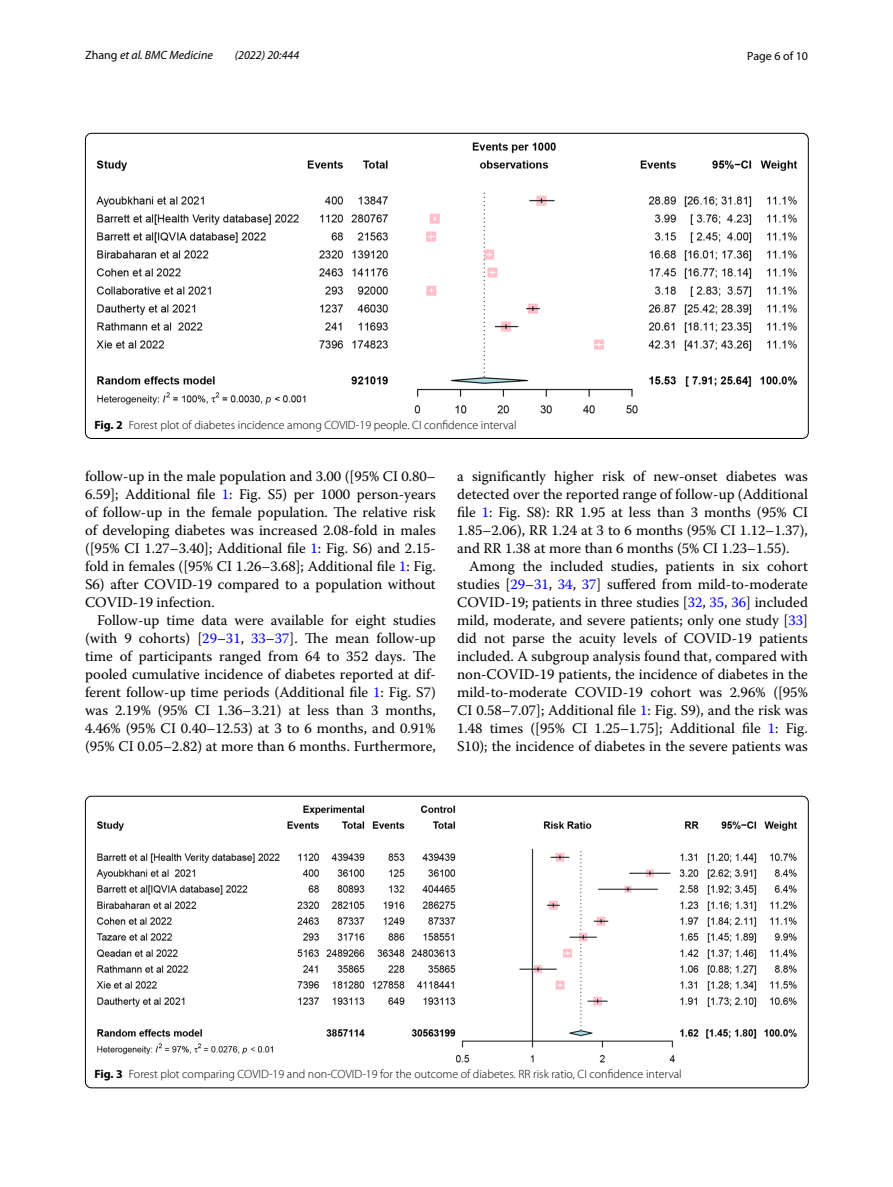
<style>
.page{position:relative;width:893px;height:1187px;background:#fff}
.page>*{position:absolute;margin:0;border:0;box-sizing:border-box;transform-origin:0 0}
.t1{font:14.7px/18px "Warnock Pro";color:#000;text-align:justify}
.t2{font:300 12px "Myriad Pro";color:#000}
.t3{font:italic 12px "Myriad Pro";color:#000}
.t4{font:12px "Myriad Pro";color:#000}
.s1{font-style:normal}
.s2{font-weight:700}
.s3{color:#00f}
</style>
<div class="page">
<img style="left:97px;top:142px;width:700px;height:271px">
<img style="left:97px;top:805px;width:700px;height:257px">
<p class="t3" style="left:85px;top:48px;width:129px"><span class="s1">Zhang</span> et al. BMC Medicine</p>
<p class="t3" style="left:235px;top:48px;width:66px">(2022) 20:444</p>
<p class="t4" style="left:747px;top:48px;width:62px">Page 6 of 10</p>
<p class="t2" style="left:94px;top:418px;width:424px"><span class="s2">Fig. 2</span> Forest plot of diabetes incidence among COVID-19 people. CI confidence interval</p>
<p class="t1" style="left:85px;top:466px;width:352px">follow-up in the male population and 3.00 ([95% CI 0.80– 6.59]; Additional file <span class="s3">1</span>: Fig. S5) per 1000 person-years of follow-up in the female population. The relative risk of developing diabetes was increased 2.08-fold in males ([95% CI 1.27–3.40]; Additional file <span class="s3">1</span>: Fig. S6) and 2.15- fold in females ([95% CI 1.26–3.68]; Additional file <span class="s3">1</span>: Fig.<br>S6) after COVID-19 compared to a population without COVID-19 infection.</p>
<p class="t1" style="left:85px;top:610px;width:352px;text-indent:12px">Follow-up time data were available for eight studies (with 9 cohorts) [<span class="s3">29</span>–<span class="s3">31</span>, <span class="s3">33</span>–<span class="s3">37</span>]. The mean follow-up time of participants ranged from 64 to 352 days. The pooled cumulative incidence of diabetes reported at dif&shy;ferent follow-up time periods (Additional file <span class="s3">1</span>: Fig. S7) was 2.19% (95% CI 1.36–3.21) at less than 3 months, 4.46% (95% CI 0.40–12.53) at 3 to 6 months, and 0.91% (95% CI 0.05–2.82) at more than 6 months. Furthermore,</p>
<p class="t1" style="left:457px;top:466px;width:352px">a significantly higher risk of new-onset diabetes was detected over the reported range of follow-up (Additional file <span class="s3">1</span>: Fig. S8): RR 1.95 at less than 3 months (95% CI 1.85–2.06), RR 1.24 at 3 to 6 months (95% CI 1.12–1.37), and RR 1.38 at more than 6 months (5% CI 1.23–1.55).</p>
<p class="t1" style="left:457px;top:556px;width:352px;text-indent:12px">Among the included studies, patients in six cohort studies [<span class="s3">29</span>–<span class="s3">31</span>, <span class="s3">34</span>, <span class="s3">37</span>] suffered from mild-to-moderate COVID-19; patients in three studies [<span class="s3">32</span>, <span class="s3">35</span>, <span class="s3">36</span>] included mild, moderate, and severe patients; only one study [<span class="s3">33</span>] did not parse the acuity levels of COVID-19 patients included. A subgroup analysis found that, compared with non-COVID-19 patients, the incidence of diabetes in the mild-to-moderate COVID-19 cohort was 2.96% ([95% CI 0.58–7.07]; Additional file <span class="s3">1</span>: Fig. S9), and the risk was 1.48 times ([95% CI 1.25–1.75]; Additional file <span class="s3">1</span>: Fig.<br>S10); the incidence of diabetes in the severe patients was</p>
<p class="t2" style="left:94px;top:1067px;width:589px"><span class="s2">Fig. 3</span> Forest plot comparing COVID-19 and non-COVID-19 for the outcome of diabetes. RR risk ratio, CI confidence interval</p>
</div>
